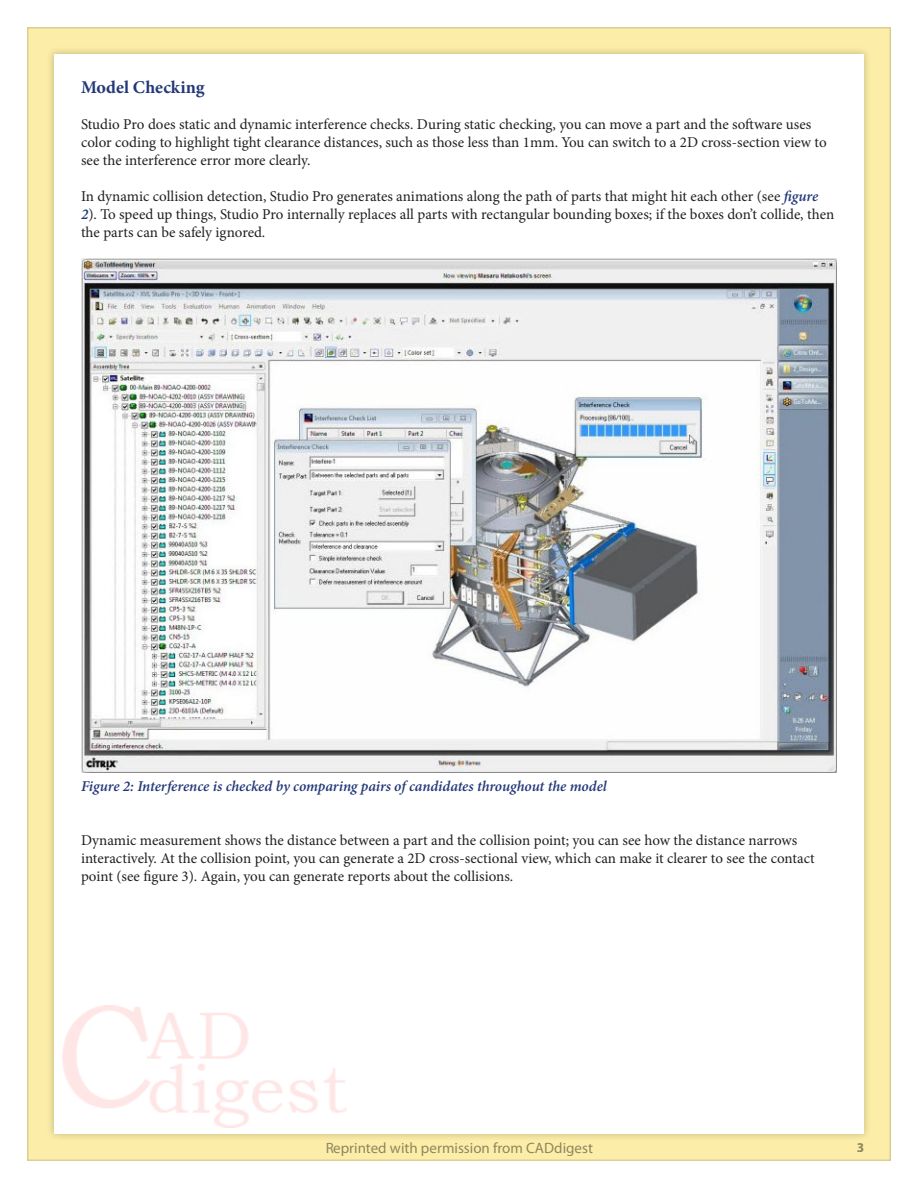
<style>
.page{position:relative;width:918px;height:1188px;background:#fff}
.page>*{position:absolute;margin:0;border:0;box-sizing:border-box;transform-origin:0 0}
.Heading_2{font:700 18px "Minion Pro";color:#233879}
.t1{font:15px/18px "Minion Pro";color:#231f20}
.t2{font:italic 600 15px "Minion Pro";letter-spacing:-.005em;color:#233879}
.t3{font:15px "Myriad Pro";color:#231f20}
.t4{font:700 13.5px "Myriad Pro";color:#231f20}
.s1{font-weight:600;font-style:italic;color:#233879}
</style>
<div class="page">
<div style="left:27px;top:27px;width:864px;height:1134px;background:#fceea8"></div>
<div style="left:46px;top:46px;width:826px;height:1096px;background:#231f20;opacity:.25"></div>
<div style="left:54px;top:54px;width:810px;height:1080px;background:#fff"></div>
<img style="left:62px;top:1005px;width:284px;height:123px">
<img style="left:81px;top:258px;width:756px;height:515px">
<p class="Heading_2" style="left:81px;top:75px;width:125px">Model Checking</p>
<p class="t1" style="left:81px;top:115px;width:747px">Studio Pro does static and dynamic interference checks. During static checking, you can move a part and the software uses color coding to highlight tight clearance distances, such as those less than 1mm. You can switch to a 2D cross-section view to see the interference error more clearly.</p>
<p class="t1" style="left:81px;top:187px;width:755px">In dynamic collision detection, Studio Pro generates animations along the path of parts that might hit each other (see <span class="s1">figure<br>2</span>). To speed up things, Studio Pro internally replaces all parts with rectangular bounding boxes; if the boxes don’t collide, then the parts can be safely ignored.</p>
<p class="t2" style="left:81px;top:776px;width:527px">Figure 2: Interference is checked by comparing pairs of candidates throughout the model</p>
<p class="t1" style="left:81px;top:831px;width:735px">Dynamic measurement shows the distance between a part and the collision point; you can see how the distance narrows interactively. At the collision point, you can generate a 2D cross-sectional view, which can make it clearer to see the contact point (see figure 3). Again, you can generate reports about the collisions.</p>
<p class="t3" style="left:325px;top:1139px;width:269px">Reprinted with permission from CADdigest</p>
<p class="t4" style="left:857px;top:1138px;width:9px">3</p>
</div>
